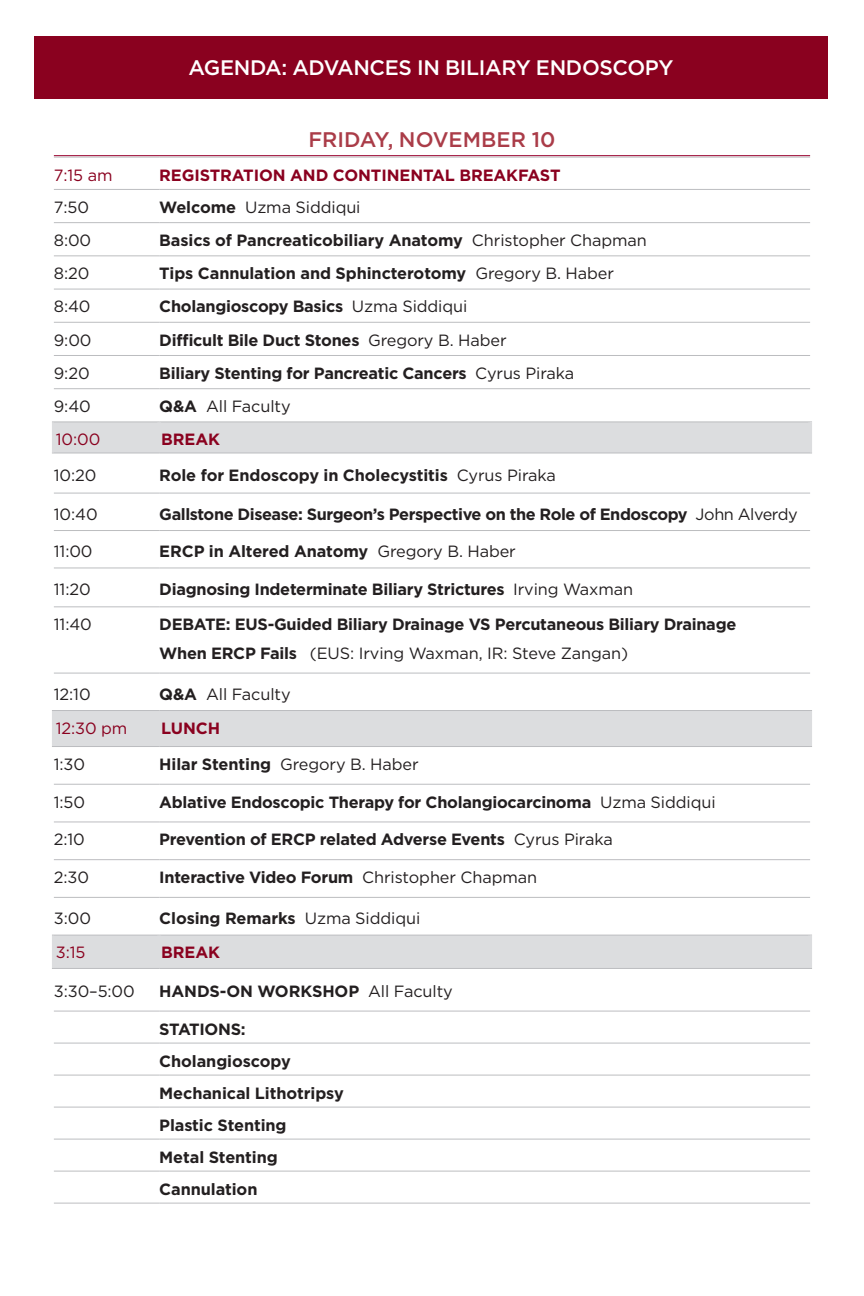
<style>
.page{position:relative;width:864px;height:1296px;background:#fff}
.page>*{position:absolute;margin:0;border:0;box-sizing:border-box;transform-origin:0 0}
.EU__AGENDA_LINES{font:500 21.2px "Gotham";color:#aa3c48}
.Subhead{font:500 21px "Gotham HTF";letter-spacing:-.015em;color:#fff}
.Agenda{font:700 16.2px/28.4px "Gotham HTF";letter-spacing:-.015em;color:#231f20}
.Agenda-2{font:16.2px "Gotham HTF";letter-spacing:-.005em;color:#231f20}
.Agenda-3{font:700 16.2px "Gotham HTF";letter-spacing:-.005em;color:#8a011f}
.Agenda-4{font:16.2px "Gotham HTF";letter-spacing:-.005em;color:#8a011f}
.s1{font-weight:700}
.s2{font-weight:400}
</style>
<div class="page">
<div style="left:34px;top:36px;width:794px;height:63px;background:#8a011f"></div>
<svg style="left:54px;top:422px;width:756px;height:546px"></svg>
<hr style="left:54px;top:157px;width:105px;height:1px;background:#bcbdc0">
<hr style="left:159px;top:157px;width:651px;height:1px;background:#bcbdc0">
<hr style="left:54px;top:189px;width:105px;height:1px;background:#bcbdc0">
<hr style="left:159px;top:189px;width:651px;height:1px;background:#bcbdc0">
<hr style="left:54px;top:222px;width:105px;height:1px;background:#bcbdc0">
<hr style="left:159px;top:222px;width:651px;height:1px;background:#bcbdc0">
<hr style="left:54px;top:255px;width:105px;height:1px;background:#bcbdc0">
<hr style="left:159px;top:255px;width:651px;height:1px;background:#bcbdc0">
<hr style="left:54px;top:289px;width:105px;height:1px;background:#bcbdc0">
<hr style="left:159px;top:289px;width:651px;height:1px;background:#bcbdc0">
<hr style="left:54px;top:322px;width:105px;height:1px;background:#bcbdc0">
<hr style="left:159px;top:322px;width:651px;height:1px;background:#bcbdc0">
<hr style="left:54px;top:355px;width:105px;height:1px;background:#bcbdc0">
<hr style="left:159px;top:355px;width:651px;height:1px;background:#bcbdc0">
<hr style="left:54px;top:388px;width:105px;height:1px;background:#bcbdc0">
<hr style="left:159px;top:388px;width:651px;height:1px;background:#bcbdc0">
<hr style="left:54px;top:493px;width:105px;height:1px;background:#bcbdc0">
<hr style="left:159px;top:493px;width:651px;height:1px;background:#bcbdc0">
<hr style="left:54px;top:567px;width:105px;height:1px;background:#bcbdc0">
<hr style="left:159px;top:567px;width:651px;height:1px;background:#bcbdc0">
<hr style="left:54px;top:606px;width:105px;height:1px;background:#bcbdc0">
<hr style="left:159px;top:606px;width:651px;height:1px;background:#bcbdc0">
<hr style="left:54px;top:673px;width:105px;height:1px;background:#bcbdc0">
<hr style="left:159px;top:673px;width:651px;height:1px;background:#bcbdc0">
<hr style="left:52px;top:746px;width:107px;height:1px;background:#bcbdc0">
<hr style="left:159px;top:746px;width:653px;height:1px;background:#bcbdc0">
<hr style="left:54px;top:784px;width:105px;height:1px;background:#bcbdc0">
<hr style="left:159px;top:784px;width:651px;height:1px;background:#bcbdc0">
<hr style="left:54px;top:821px;width:105px;height:1px;background:#bcbdc0">
<hr style="left:159px;top:821px;width:651px;height:1px;background:#bcbdc0">
<hr style="left:54px;top:859px;width:105px;height:1px;background:#bcbdc0">
<hr style="left:159px;top:859px;width:651px;height:1px;background:#bcbdc0">
<hr style="left:54px;top:897px;width:105px;height:1px;background:#bcbdc0">
<hr style="left:159px;top:897px;width:651px;height:1px;background:#bcbdc0">
<hr style="left:54px;top:1043px;width:105px;height:1px;background:#bcbdc0">
<hr style="left:159px;top:1043px;width:651px;height:1px;background:#bcbdc0">
<hr style="left:54px;top:1075px;width:105px;height:1px;background:#bcbdc0">
<hr style="left:159px;top:1075px;width:651px;height:1px;background:#bcbdc0">
<hr style="left:54px;top:1107px;width:105px;height:1px;background:#bcbdc0">
<hr style="left:159px;top:1107px;width:651px;height:1px;background:#bcbdc0">
<hr style="left:54px;top:1139px;width:105px;height:1px;background:#bcbdc0">
<hr style="left:159px;top:1139px;width:651px;height:1px;background:#bcbdc0">
<hr style="left:54px;top:1171px;width:105px;height:1px;background:#bcbdc0">
<hr style="left:159px;top:1171px;width:651px;height:1px;background:#bcbdc0">
<hr style="left:54px;top:1203px;width:105px;height:1px;background:#bcbdc0">
<hr style="left:159px;top:1203px;width:651px;height:1px;background:#bcbdc0">
<hr style="left:52px;top:711px;width:4px;height:35px;background:#dcdddf">
<hr style="left:52px;top:710px;width:107px;height:1px;background:#bcbdc0">
<hr style="left:159px;top:710px;width:653px;height:1px;background:#bcbdc0">
<hr style="left:157px;top:711px;width:4px;height:35px;background:#dcdddf">
<hr style="left:808px;top:711px;width:4px;height:35px;background:#dcdddf">
<hr style="left:52px;top:422px;width:4px;height:31px;background:#dcdddf">
<hr style="left:52px;top:421px;width:107px;height:1px;background:#bcbdc0">
<hr style="left:159px;top:421px;width:653px;height:1px;background:#bcbdc0">
<hr style="left:157px;top:422px;width:4px;height:31px;background:#dcdddf">
<hr style="left:808px;top:422px;width:4px;height:31px;background:#dcdddf">
<hr style="left:52px;top:453px;width:107px;height:1px;background:#bcbdc0">
<hr style="left:54px;top:530px;width:105px;height:1px;background:#bcbdc0">
<hr style="left:159px;top:453px;width:653px;height:1px;background:#bcbdc0">
<hr style="left:159px;top:530px;width:651px;height:1px;background:#bcbdc0">
<hr style="left:52px;top:936px;width:4px;height:32px;background:#dcdddf">
<hr style="left:52px;top:935px;width:107px;height:1px;background:#bcbdc0">
<hr style="left:159px;top:935px;width:653px;height:1px;background:#bcbdc0">
<hr style="left:157px;top:936px;width:4px;height:32px;background:#dcdddf">
<hr style="left:808px;top:936px;width:4px;height:32px;background:#dcdddf">
<hr style="left:52px;top:968px;width:107px;height:1px;background:#bcbdc0">
<hr style="left:159px;top:968px;width:653px;height:1px;background:#bcbdc0">
<hr style="left:54px;top:1011px;width:105px;height:1px;background:#bcbdc0">
<hr style="left:159px;top:1011px;width:651px;height:1px;background:#bcbdc0">
<hr style="left:54px;top:155px;width:756px;height:1px;background:#98012d">
<p class="Subhead" style="left:189px;top:56px;width:486px">AGENDA: ADVANCES IN BILIARY ENDOSCOPY</p>
<p class="EU__AGENDA_LINES" style="left:309px;top:126px;width:248px">FRIDAY, NOVEMBER 10</p>
<p class="Agenda-4" style="left:54px;top:166px;width:60px">7:15 am</p>
<p class="Agenda-3" style="left:159px;top:166px;width:403px">REGISTRATION AND CONTINENTAL BREAKFAST</p>
<p class="Agenda-2" style="left:54px;top:198px;width:37px">7:50</p>
<p class="Agenda-2" style="left:159px;top:198px;width:203px"><span class="s1">Welcome</span> Uzma Siddiqui</p>
<p class="Agenda-2" style="left:54px;top:231px;width:39px">8:00</p>
<p class="Agenda" style="left:159px;top:226px;width:489px">Basics of Pancreaticobiliary Anatomy <span class="s2">Christopher Chapman</span></p>
<p class="Agenda-2" style="left:54px;top:264px;width:37px">8:20</p>
<p class="Agenda" style="left:159px;top:259px;width:456px">Tips Cannulation and Sphincterotomy <span class="s2">Gregory B. Haber</span></p>
<p class="Agenda-2" style="left:54px;top:298px;width:38px">8:40</p>
<p class="Agenda" style="left:159px;top:292px;width:310px">Cholangioscopy Basics <span class="s2">Uzma Siddiqui</span></p>
<p class="Agenda-2" style="left:54px;top:331px;width:39px">9:00</p>
<p class="Agenda" style="left:159px;top:325px;width:349px">Difficult Bile Duct Stones <span class="s2">Gregory B. Haber</span></p>
<p class="Agenda-2" style="left:54px;top:364px;width:37px">9:20</p>
<p class="Agenda" style="left:159px;top:358px;width:417px">Biliary Stenting for Pancreatic Cancers <span class="s2">Cyrus Piraka</span></p>
<p class="Agenda-2" style="left:54px;top:397px;width:38px">9:40</p>
<p class="Agenda-2" style="left:159px;top:397px;width:133px"><span class="s1">Q&amp;A</span> All Faculty</p>
<p class="Agenda-4" style="left:56px;top:430px;width:46px">10:00</p>
<p class="Agenda-3" style="left:161px;top:430px;width:60px">BREAK</p>
<p class="Agenda-2" style="left:54px;top:466px;width:44px">10:20</p>
<p class="Agenda" style="left:159px;top:460px;width:398px">Role for Endoscopy in Cholecystitis <span class="s2">Cyrus Piraka</span></p>
<p class="Agenda-2" style="left:54px;top:505px;width:45px">10:40</p>
<p class="Agenda" style="left:159px;top:499px;width:640px">Gallstone Disease: Surgeon’s Perspective on the Role of Endoscopy <span class="s2">John Alverdy</span></p>
<p class="Agenda-2" style="left:54px;top:542px;width:40px">11:00</p>
<p class="Agenda" style="left:159px;top:537px;width:358px">ERCP in Altered Anatomy <span class="s2">Gregory B. Haber</span></p>
<p class="Agenda-2" style="left:54px;top:580px;width:38px">11:20</p>
<p class="Agenda" style="left:159px;top:575px;width:475px">Diagnosing Indeterminate Biliary Strictures <span class="s2">Irving Waxman</span></p>
<p class="Agenda-2" style="left:54px;top:615px;width:39px">11:40</p>
<p class="Agenda" style="left:159px;top:610px;width:579px">DEBATE: EUS-Guided Biliary Drainage VS Percutaneous Biliary Drainage<br>When ERCP Fails <span class="s2">(EUS: Irving Waxman, IR: Steve Zangan)</span></p>
<p class="Agenda-2" style="left:54px;top:685px;width:38px">12:10</p>
<p class="Agenda-2" style="left:159px;top:685px;width:133px"><span class="s1">Q&amp;A</span> All Faculty</p>
<p class="Agenda-4" style="left:56px;top:719px;width:73px">12:30 pm</p>
<p class="Agenda-3" style="left:161px;top:719px;width:60px">LUNCH</p>
<p class="Agenda-2" style="left:54px;top:755px;width:33px">1:30</p>
<p class="Agenda-2" style="left:159px;top:755px;width:261px"><span class="s1">Hilar Stenting</span> Gregory B. Haber</p>
<p class="Agenda-2" style="left:54px;top:793px;width:33px">1:50</p>
<p class="Agenda" style="left:159px;top:787px;width:558px">Ablative Endoscopic Therapy for Cholangiocarcinoma <span class="s2">Uzma Siddiqui</span></p>
<p class="Agenda-2" style="left:54px;top:831px;width:33px">2:10</p>
<p class="Agenda" style="left:159px;top:825px;width:455px">Prevention of ERCP related Adverse Events <span class="s2">Cyrus Piraka</span></p>
<p class="Agenda-2" style="left:54px;top:868px;width:37px">2:30</p>
<p class="Agenda" style="left:159px;top:863px;width:379px">Interactive Video Forum <span class="s2">Christopher Chapman</span></p>
<p class="Agenda-2" style="left:54px;top:909px;width:39px">3:00</p>
<p class="Agenda" style="left:159px;top:904px;width:263px">Closing Remarks <span class="s2">Uzma Siddiqui</span></p>
<p class="Agenda-4" style="left:56px;top:944px;width:31px">3:15</p>
<p class="Agenda-3" style="left:161px;top:943px;width:60px">BREAK</p>
<p class="Agenda-2" style="left:54px;top:983px;width:82px">3:30–5:00</p>
<p class="Agenda" style="left:159px;top:977px;width:295px">HANDS-ON WORKSHOP <span class="s2">All Faculty</span></p>
<p class="Agenda" style="left:159px;top:1014px;width:88px">STATIONS:</p>
<p class="Agenda" style="left:159px;top:1046px;width:133px">Cholangioscopy</p>
<p class="Agenda" style="left:159px;top:1078px;width:186px">Mechanical Lithotripsy</p>
<p class="Agenda" style="left:159px;top:1110px;width:129px">Plastic Stenting</p>
<p class="Agenda" style="left:159px;top:1142px;width:120px">Metal Stenting</p>
<p class="Agenda" style="left:159px;top:1174px;width:100px">Cannulation</p>
</div>
